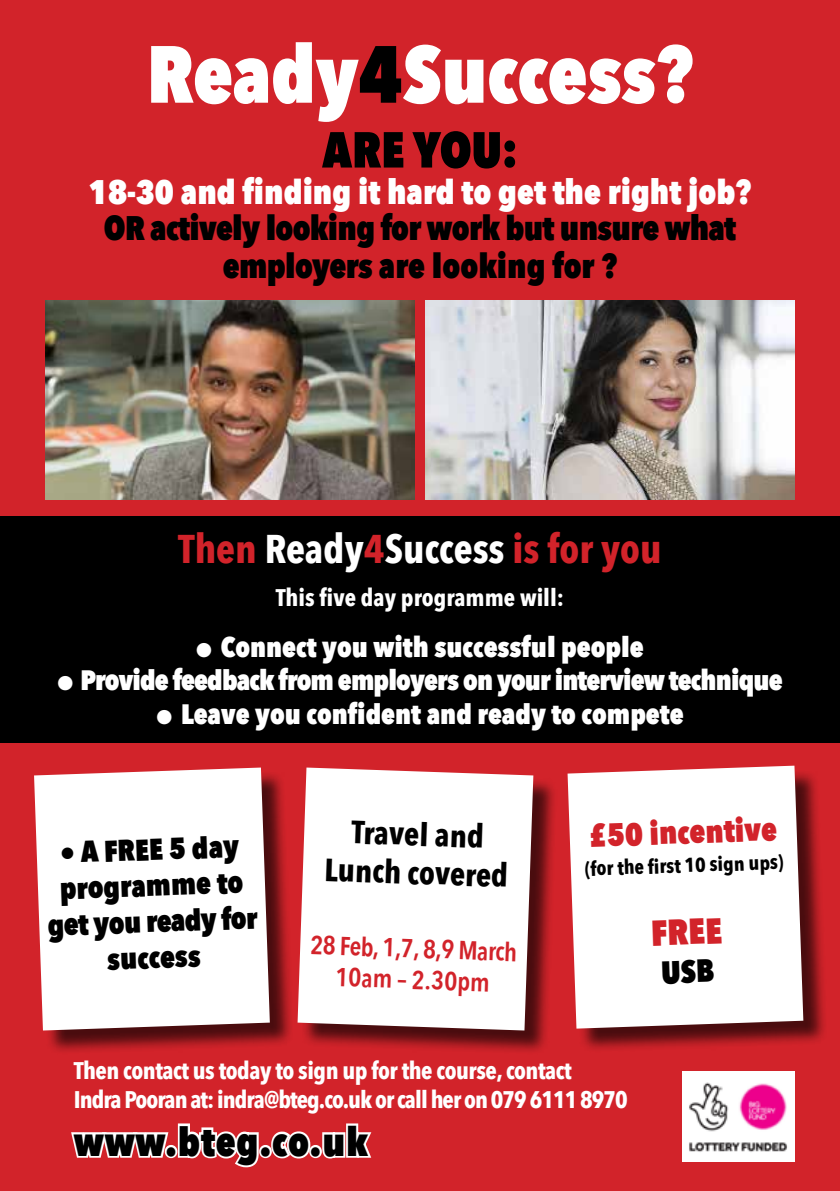
<style>
.page{position:relative;width:840px;height:1191px;background:#fff}
.page>*{position:absolute;margin:0;border:0;box-sizing:border-box;transform-origin:0 0}
.t1{font:800 80px "Avenir Next Condensed";color:#fff}
.t2{font:800 50px "Avenir Next Condensed";color:#000}
.t3{font:700 40px "Avenir Next Condensed";color:#d2232a}
.t4{font:800 40px "Avenir Next Condensed";letter-spacing:.02em;color:#000}
.t5{font:800 36px "Avenir Next Condensed";color:#d2232a}
.t6{font:800 34px/38.4px "Avenir Next Condensed";letter-spacing:-.02em;color:#000;text-align:center}
.t7{font:800 34px "Avenir Next Condensed";color:#fff}
.t8{font:700 32px/38.4px "Avenir Next Condensed";color:#000;text-align:center}
.t9{font:800 32px "Avenir Next Condensed";color:#d2232a}
.t10{font:800 30px/36px "Avenir Next Condensed";color:#000;text-align:center}
.t11{font:800 28px "Avenir Next Condensed";letter-spacing:-.005em;color:#fff}
.t12{font:800 28px "Avenir Next Condensed";letter-spacing:-.03em;color:#fff}
.t13{font:600 26px/31.2px "Avenir Next Condensed";color:#d2232a;text-align:center}
.t14{font:700 24px/28.8px "Avenir Next Condensed";letter-spacing:-.02em;color:#fff}
.t15{font:700 24px "Avenir Next Condensed";color:#fff}
.t16{font:700 20px "Avenir Next Condensed";color:#000}
.s1{color:#000}
.s2{color:#fff}
</style>
<div class="page">
<div style="left:0;top:0;width:839px;height:1191px;background:#d2232a"></div>
<div style="left:0;top:516px;width:839px;height:227px;background:#000"></div>
<div style="left:38px;top:771px;width:256px;height:284px;background:#000;opacity:.65"></div>
<svg style="left:34px;top:767px;width:236px;height:263px;background:#f8efef"></svg>
<div style="left:300px;top:771px;width:257px;height:284px;background:#000;opacity:.65"></div>
<svg style="left:297px;top:767px;width:236px;height:263px;background:#f8eff0"></svg>
<div style="left:571px;top:769px;width:256px;height:284px;background:#000;opacity:.65"></div>
<svg style="left:567px;top:765px;width:235px;height:263px;background:#f9eff0"></svg>
<svg style="left:71px;top:1123px;width:301px;height:45px"></svg>
<img style="left:45px;top:300px;width:369px;height:199px">
<img style="left:425px;top:300px;width:369px;height:199px">
<img style="left:682px;top:1071px;width:112px;height:90px">
<svg style="left:662px;top:959px;width:51px;height:25px"></svg>
<h1 class="t1" style="left:147px;top:25px;width:547px">Ready<span class="s1">4</span>Success?</h1>
<h2 class="t2" style="left:322px;top:119px;width:197px">Are you:</h2>
<h3 class="t7" style="left:89px;top:170px;width:663px">18-30 and finding it hard to get the right job?</h3>
<h3 class="t6" style="left:104px;top:208px;width:633px">OR actively looking for work but unsure what employers are looking for ?</h3>
<h3 class="t3" style="left:178px;top:524px;width:484px">Then <span class="s2">Ready</span>4<span class="s2">Success</span> is for you</h3>
<p class="t15" style="left:276px;top:583px;width:290px">This five day programme will:</p>
<p class="t11" style="left:196px;top:629px;width:449px">● Connect you with successful people</p>
<p class="t12" style="left:57px;top:663px;width:726px">● Provide feedback from employers on your interview technique</p>
<p class="t11" style="left:156px;top:696px;width:528px">● Leave you confident and ready to compete</p>
<p class="t10" style="left:45px;top:835px;width:211px;rotate:-2deg">● A FREE 5 day programme to get you ready for success</p>
<h3 class="t8" style="left:326px;top:811px;width:185px;rotate:2deg">Travel and<br>Lunch covered</h3>
<p class="t13" style="left:311px;top:928px;width:208px;rotate:2deg">28 Feb, 1,7, 8,9 March<br>10am – 2.30pm</p>
<h3 class="t9" style="left:588px;top:815px;width:189px;rotate:-2deg">£50 incentive</h3>
<p class="t16" style="left:584px;top:856px;width:200px;rotate:-2deg">(for the fi rst 10 sign ups)</p>
<h3 class="t5" style="left:650px;top:910px;width:72px;rotate:-2deg">Free</h3>
<p class="t14" style="left:74px;top:1056px;width:555px">Then contact us today to sign up for the course, contact<br>Indra Pooran at: indra@bteg.co.uk or call her on 079 6111 8970</p>
<h3 class="t4" style="left:74px;top:1116px;width:295px">www.bteg.co.uk</h3>
</div>
